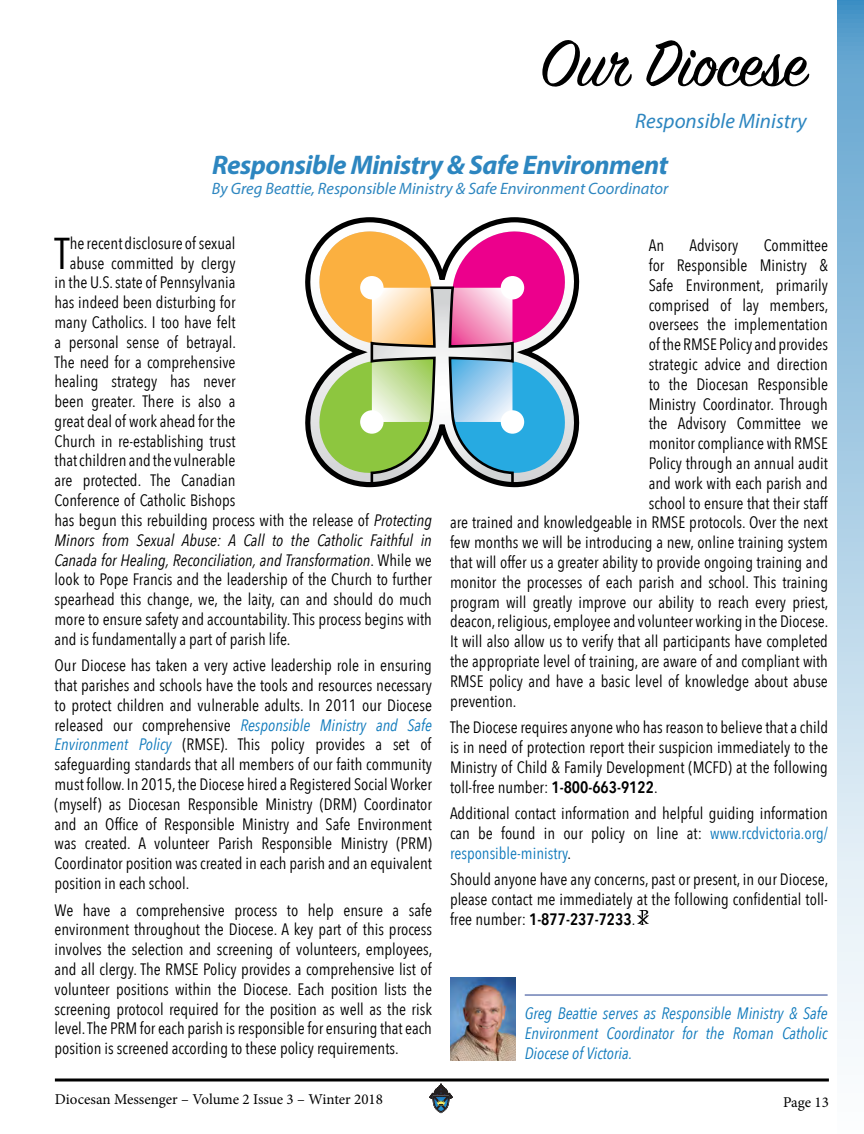
<style>
.page{position:relative;width:864px;height:1134px;background:#fff}
.page>*{position:absolute;margin:0;border:0;box-sizing:border-box;transform-origin:0 0}
.t1{font:72px "Sign Painter House Script";color:#000}
.t2{font:44.4px "Avenir Next Condensed";color:#000}
.t3{font:italic 700 27px "Myriad Pro";letter-spacing:-.02em;color:#2d86c0}
.t4{font:italic 21px "Myriad Pro";color:#2d86c0}
.t5{font:16.5px/19.8px "Avenir Next Condensed";color:#000;text-align:justify}
.t6{font:italic 16.5px "Avenir Next Condensed";color:#000}
.t7{font:italic 16.5px/19.8px "Avenir Next Condensed";color:#107abc;text-align:justify}
.t8{font:italic 16.5px "Myriad Pro";color:#2d86c0}
.t9{font:15px "Minion Pro";color:#000}
.s1{font-style:italic}
.s2{font-style:normal}
.s3{font-style:italic;color:#107abc}
.s4{font-weight:600}
.s5{color:#107abc}
</style>
<div class="page">
<svg style="left:55px;top:1078px;width:774px;height:4px;background:#3f3f3f"></svg>
<svg style="left:429px;top:1084px;width:24px;height:29px"></svg>
<div style="left:837px;top:0;width:27px;height:1134px;background:linear-gradient(to bottom,#5ea2ce,#fff)"></div>
<hr style="left:525px;top:995px;width:303px;height:1px;background:#25408f">
<img style="left:451px;top:978px;width:65px;height:82px">
<svg style="left:305px;top:217px;width:274px;height:270px"></svg>
<img style="left:638px;top:911px;width:10px;height:14px">
<h1 class="t1" style="left:540px;top:20px;width:269px">Our Diocese</h1>
<p class="t4" style="left:635px;top:108px;width:173px">Responsible Ministry</p>
<h3 class="t3" style="left:212px;top:147px;width:457px">Responsible Ministry &amp; Safe Environment</h3>
<p class="t8" style="left:212px;top:178px;width:458px">By Greg Beattie, Responsible Ministry &amp; Safe Environment Coordinator</p>
<h2 class="t2" style="left:55px;top:215px;width:17px">T</h2>
<p class="t5" style="left:70px;top:232px;width:167px">he recent disclosure of sexual</p>
<p class="t5" style="left:70px;top:252px;width:167px">abuse committed by clergy</p>
<p class="t5" style="left:55px;top:272px;width:182px">in the U.S. state of Pennsylvania</p>
<p class="t5" style="left:55px;top:292px;width:183px">has indeed been disturbing for</p>
<p class="t5" style="left:55px;top:311px;width:182px">many Catholics. I too have felt</p>
<p class="t5" style="left:55px;top:331px;width:183px">a personal sense of betrayal.</p>
<p class="t5" style="left:55px;top:351px;width:182px">The need for a comprehensive</p>
<p class="t5" style="left:55px;top:371px;width:182px">healing strategy has never</p>
<p class="t5" style="left:55px;top:391px;width:182px">been greater. There is also a</p>
<p class="t5" style="left:55px;top:410px;width:183px">great deal of work ahead for the</p>
<p class="t5" style="left:55px;top:430px;width:182px">Church in re-establishing trust</p>
<p class="t5" style="left:55px;top:450px;width:182px">that children and the vulnerable</p>
<p class="t5" style="left:55px;top:470px;width:182px">are protected. The Canadian</p>
<p class="t5" style="left:55px;top:490px;width:182px">Conference of Catholic Bishops</p>
<p class="t5" style="left:55px;top:509px;width:379px">has begun this rebuilding process with the release of <span class="s1">Protecting</span></p>
<p class="t6" style="left:55px;top:530px;width:379px">Minors from Sexual Abuse: A Call to the Catholic Faithful in</p>
<p class="t6" style="left:55px;top:550px;width:379px">Canada for Healing, Reconciliation, and Transformation<span class="s2">. While we</span></p>
<p class="t5" style="left:55px;top:569px;width:379px">look to Pope Francis and the leadership of the Church to further</p>
<p class="t5" style="left:55px;top:589px;width:379px">spearhead this change, we, the laity, can and should do much</p>
<p class="t5" style="left:55px;top:608px;width:379px">more to ensure safety and accountability. This process begins with</p>
<p class="t5" style="left:55px;top:628px;width:238px">and is fundamentally a part of parish life.</p>
<p class="t5" style="left:55px;top:655px;width:379px">Our Diocese has taken a very active leadership role in ensuring that parishes and schools have the tools and resources necessary to protect children and vulnerable adults. In 2011 our Diocese released our comprehensive <span class="s3">Responsible Ministry and Safe Environment Policy</span> (RMSE). This policy provides a set of safeguarding standards that all members of our faith community must follow. In 2015, the Diocese hired a Registered Social Worker (myself) as Diocesan Responsible Ministry (DRM) Coordinator and an Office of Responsible Ministry and Safe Environment was created. A volunteer Parish Responsible Ministry (PRM)<br>Coordinator position was created in each parish and an equivalent position in each school.</p>
<p class="t5" style="left:55px;top:899px;width:379px">We have a comprehensive process to help ensure a safe environment throughout the Diocese. A key part of this process involves the selection and screening of volunteers, employees, and all clergy. The RMSE Policy provides a comprehensive list of volunteer positions within the Diocese. Each position lists the screening protocol required for the position as well as the risk level. The PRM for each parish is responsible for ensuring that each position is screened according to these policy requirements.</p>
<p class="t5" style="left:649px;top:235px;width:17px">An</p>
<p class="t5" style="left:690px;top:235px;width:50px">Advisory</p>
<p class="t5" style="left:764px;top:235px;width:66px">Committee</p>
<p class="t5" style="left:649px;top:255px;width:181px">for Responsible Ministry &amp;</p>
<p class="t5" style="left:649px;top:274px;width:181px">Safe Environment, primarily</p>
<p class="t5" style="left:649px;top:294px;width:181px">comprised of lay members,</p>
<p class="t5" style="left:649px;top:314px;width:181px">oversees the implementation</p>
<p class="t5" style="left:649px;top:334px;width:181px">of the RMSE Policy and provides</p>
<p class="t5" style="left:649px;top:354px;width:181px">strategic advice and direction</p>
<p class="t5" style="left:649px;top:373px;width:181px">to the Diocesan Responsible</p>
<p class="t5" style="left:649px;top:393px;width:181px">Ministry Coordinator. Through</p>
<p class="t5" style="left:649px;top:413px;width:181px">the Advisory Committee we</p>
<p class="t5" style="left:649px;top:433px;width:181px">monitor compliance with RMSE</p>
<p class="t5" style="left:649px;top:453px;width:181px">Policy through an annual audit</p>
<p class="t5" style="left:649px;top:472px;width:181px">and work with each parish and</p>
<p class="t5" style="left:649px;top:492px;width:180px">school to ensure that their staff</p>
<p class="t5" style="left:450px;top:512px;width:380px">are trained and knowledgeable in RMSE protocols. Over the next</p>
<p class="t5" style="left:450px;top:532px;width:379px">few months we will be introducing a new, online training system</p>
<p class="t5" style="left:450px;top:552px;width:380px">that will offer us a greater ability to provide ongoing training and</p>
<p class="t5" style="left:450px;top:571px;width:380px">monitor the processes of each parish and school. This training</p>
<p class="t5" style="left:450px;top:591px;width:380px">program will greatly improve our ability to reach every priest,</p>
<p class="t5" style="left:450px;top:611px;width:380px">deacon, religious, employee and volunteer working in the Diocese.</p>
<p class="t5" style="left:450px;top:631px;width:380px">It will also allow us to verify that all participants have completed</p>
<p class="t5" style="left:450px;top:651px;width:379px">the appropriate level of training, are aware of and compliant with</p>
<p class="t5" style="left:450px;top:670px;width:379px">RMSE policy and have a basic level of knowledge about abuse</p>
<p class="t5" style="left:450px;top:690px;width:68px">prevention.</p>
<p class="t5" style="left:450px;top:717px;width:380px">The Diocese requires anyone who has reason to believe that a child is in need of protection report their suspicion immediately to the Ministry of Child &amp; Family Development (MCFD) at the following toll-free number: <span class="s4">1-800-663-9122</span>.</p>
<p class="t5" style="left:450px;top:803px;width:380px">Additional contact information and helpful guiding information can be found in our policy on line at: <span class="s5">www.rcdvictoria.org/ responsible-ministry</span>.</p>
<p class="t5" style="left:450px;top:869px;width:380px">Should anyone have any concerns, past or present, in our Diocese, please contact me immediately at the following confidential toll&shy;free number: <span class="s4">1-877-237-7233</span>.</p>
<p class="t7" style="left:525px;top:1004px;width:304px">Greg Beattie serves as Responsible Ministry &amp; Safe Environment Coordinator for the Roman Catholic Diocese of Victoria.</p>
<p class="t9" style="left:55px;top:1089px;width:330px">Diocesan Messenger – Volume 2 Issue 3 – Winter 2018</p>
<p class="t9" style="left:783px;top:1092px;width:47px">Page 13</p>
</div>
